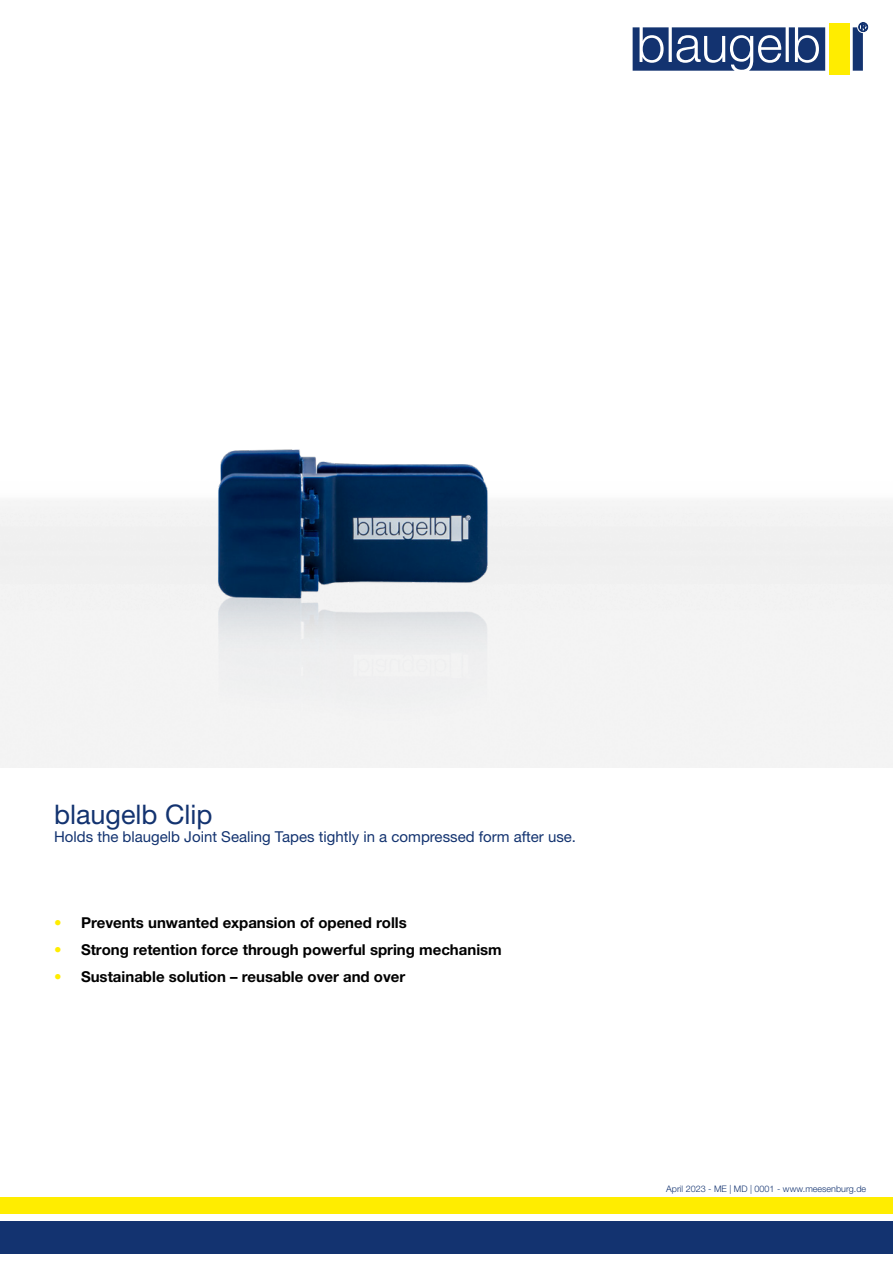
<style>
.page{position:relative;width:893px;height:1263px;background:#fff}
.page>*{position:absolute;margin:0;border:0;box-sizing:border-box;transform-origin:0 0}
.t1{font:27px "Helvetica Neue World 55 Roman";color:#133370}
.t2{font:700 15px "Helvetica Neue World 75";color:#000}
.t3{font:15px "Helvetica Neue World 55 Roman";color:#133370}
.t4{font:9px "Helvetica Neue World 45 Lt";color:#133370}
.s1{color:#ffed00}
</style>
<div class="page">
<img style="left:169px;top:449px;width:350px;height:318px">
<div style="left:0;top:1222px;width:893px;height:32px;background:#133370"></div>
<div style="left:0;top:1197px;width:893px;height:17px;background:#ffed00"></div>
<svg style="left:633px;top:22px;width:235px;height:49px"></svg>
<div style="left:829px;top:23px;width:20px;height:51px;background:#ffed00"></div>
<h1 class="t1" style="left:54px;top:798px;width:160px">blaugelb Clip</h1>
<p class="t3" style="left:54px;top:828px;width:524px">Holds the blaugelb Joint Sealing Tapes tightly in a compressed form after use.</p>
<p class="t2" style="left:54px;top:914px;width:354px"><span class="s1">•</span> Prevents unwanted expansion of opened rolls</p>
<p class="t2" style="left:54px;top:941px;width:449px"><span class="s1">•</span> Strong retention force through powerful spring mechanism</p>
<p class="t2" style="left:54px;top:968px;width:353px"><span class="s1">•</span> Sustainable solution – reusable over and over</p>
<p class="t4" style="left:666px;top:1183px;width:202px">April 2023 - ME | MD | 0001 - www.meesenburg.de</p>
</div>
